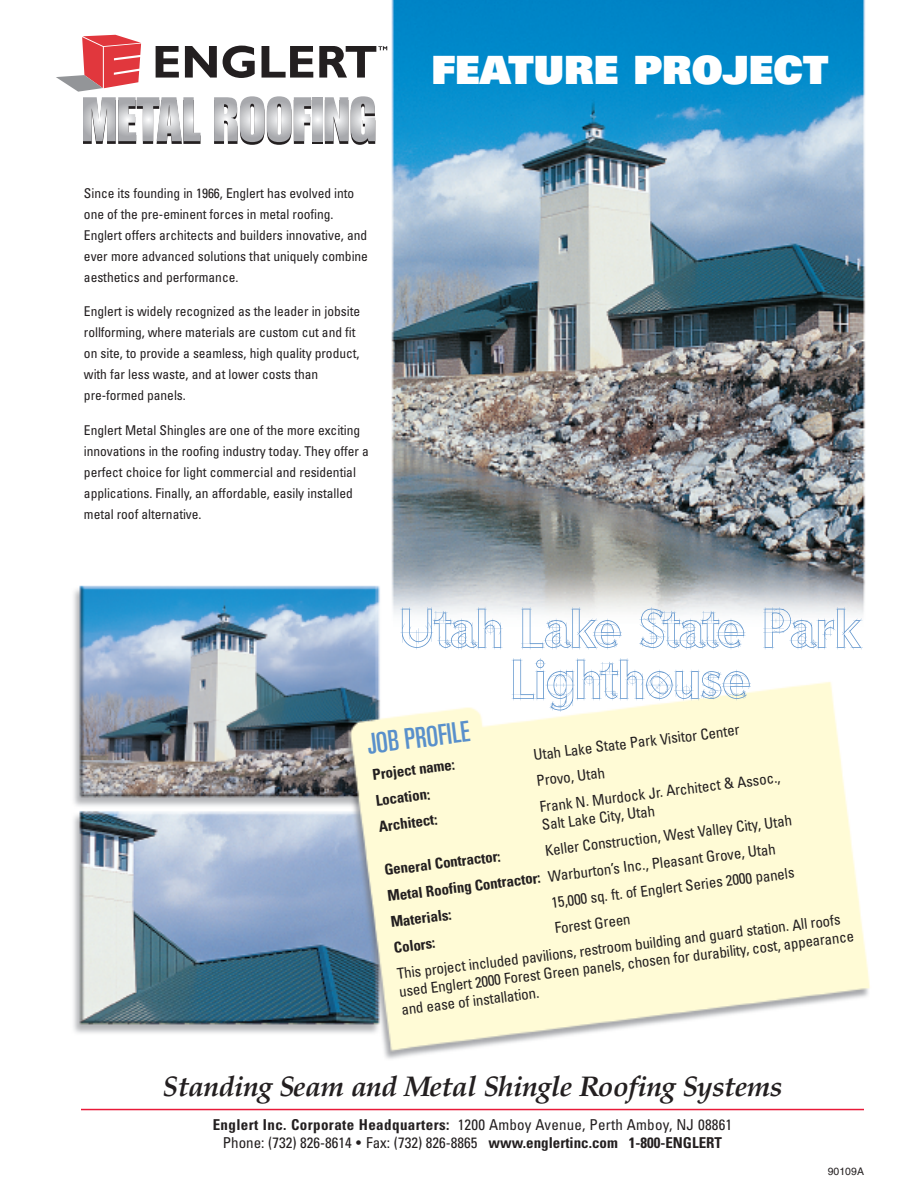
<style>
.page{position:relative;width:918px;height:1188px;background:#fff}
.page>*{position:absolute;margin:0;border:0;box-sizing:border-box;transform-origin:0 0}
.t1{font:61.5px/51px "Rubino Sans ICG";letter-spacing:-.01em;color:#5990cb;text-align:center;scale:.95 1}
.t2{font:900 39px "Univers";color:#fff}
.t3{font:italic 700 28.5px "Palatino";letter-spacing:-.02em;color:#231f20}
.t4{font:ultra-condensed 28.5px "Univers";color:#5990cb}
.t5{font:condensed 15px/18px "Univers";letter-spacing:.015em;color:#231f20}
.t6{font:700 condensed 15px "Univers";color:#231f20}
.t7{font:condensed 13.5px/21px "Univers";letter-spacing:-.005em;color:#231f20}
.t8{font:10.5px "Helvetica";color:#231f20}
.s1{font-weight:700}
</style>
<div class="page">
<img style="left:73px;top:0;width:797px;height:1111px">
<svg style="left:313px;top:141px;width:10px;height:3px"></svg>
<svg style="left:313px;top:97px;width:10px;height:44px"></svg>
<svg style="left:325px;top:96px;width:50px;height:49px"></svg>
<hr style="left:81px;top:1109px;width:783px;height:1px;background:#e91938">
<svg style="left:319px;top:46px;width:68px;height:32px"></svg>
<svg style="left:56px;top:35px;width:257px;height:110px"></svg>
<h2 class="t2" style="left:431px;top:56px;width:398px">FEATURE PROJECT</h2>
<p class="t7" style="left:84px;top:183px;width:286px">Since its founding in 1966, Englert has evolved into one of the pre-eminent forces in metal roofing.<br>Englert offers architects and builders innovative, and ever more advanced solutions that uniquely combine aesthetics and performance.</p>
<p class="t7" style="left:84px;top:302px;width:278px">Englert is widely recognized as the leader in jobsite rollforming, where materials are custom cut and fit on site, to provide a seamless, high quality product, with far less waste, and at lower costs than pre-formed panels.</p>
<p class="t7" style="left:84px;top:421px;width:286px">Englert Metal Shingles are one of the more exciting innovations in the roofing industry today. They offer a perfect choice for light commercial and residential applications. Finally, an affordable, easily installed metal roof alternative.</p>
<h1 class="t1" style="left:400px;top:601px;width:489px">Utah Lake State Park<br>Lighthouse</h1>
<h3 class="t4" style="left:366px;top:733px;width:104px;rotate:-7deg">JOB PROFILE</h3>
<p class="t5" style="left:532px;top:747px;width:209px;rotate:-7deg">Utah Lake State Park Visitor Center</p>
<p class="t6" style="left:372px;top:769px;width:84px;rotate:-7deg">Project name:</p>
<p class="t5" style="left:536px;top:773px;width:70px;rotate:-7deg">Provo, Utah</p>
<p class="t5" style="left:539px;top:799px;width:244px;rotate:-7deg">Frank N. Murdock Jr. Architect &amp; Assoc.,<br>Salt Lake City, Utah</p>
<p class="t6" style="left:375px;top:795px;width:56px;rotate:-7deg">Location:</p>
<p class="t5" style="left:383px;top:858px;width:412px;line-height:26.1px;text-indent:162px;rotate:-7deg">Keller Construction, West Valley City, Utah<br><span class="s1">Metal Roofing Contractor:</span> Warburton’s Inc., Pleasant Grove, Utah<br><span class="s1">Materials:</span></p>
<p class="t6" style="left:378px;top:821px;width:60px;rotate:-7deg">Architect:</p>
<p class="t6" style="left:384px;top:865px;width:119px;rotate:-7deg">General Contractor:</p>
<p class="t5" style="left:551px;top:895px;width:246px;rotate:-7deg">15,000 sq. ft. of Englert Series 2000 panels</p>
<p class="t5" style="left:392px;top:936px;width:448px;line-height:26.1px;text-indent:162px;rotate:-7deg">Forest Green<br>This project included pavilions, restroom building and guard station. All roofs</p>
<p class="t5" style="left:398px;top:984px;width:459px;rotate:-7deg">used Englert 2000 Forest Green panels, chosen for durability, cost, appearance and ease of installation.</p>
<p class="t6" style="left:393px;top:942px;width:43px;rotate:-7deg">Colors:</p>
<h3 class="t3" style="left:162px;top:1076px;width:622px">Standing Seam and Metal Shingle Roofing Systems</h3>
<p class="t5" style="left:213px;top:1117px;width:521px;text-align:center"><span class="s1">Englert Inc. Corporate Headquarters:</span> 1200 Amboy Avenue, Perth Amboy, NJ 08861<br>Phone: (732) 826-8614 • Fax: (732) 826-8865 <span class="s1">www.englertinc.com 1-800-ENGLERT</span></p>
<p class="t8" style="left:828px;top:1167px;width:38px">90109A</p>
</div>
